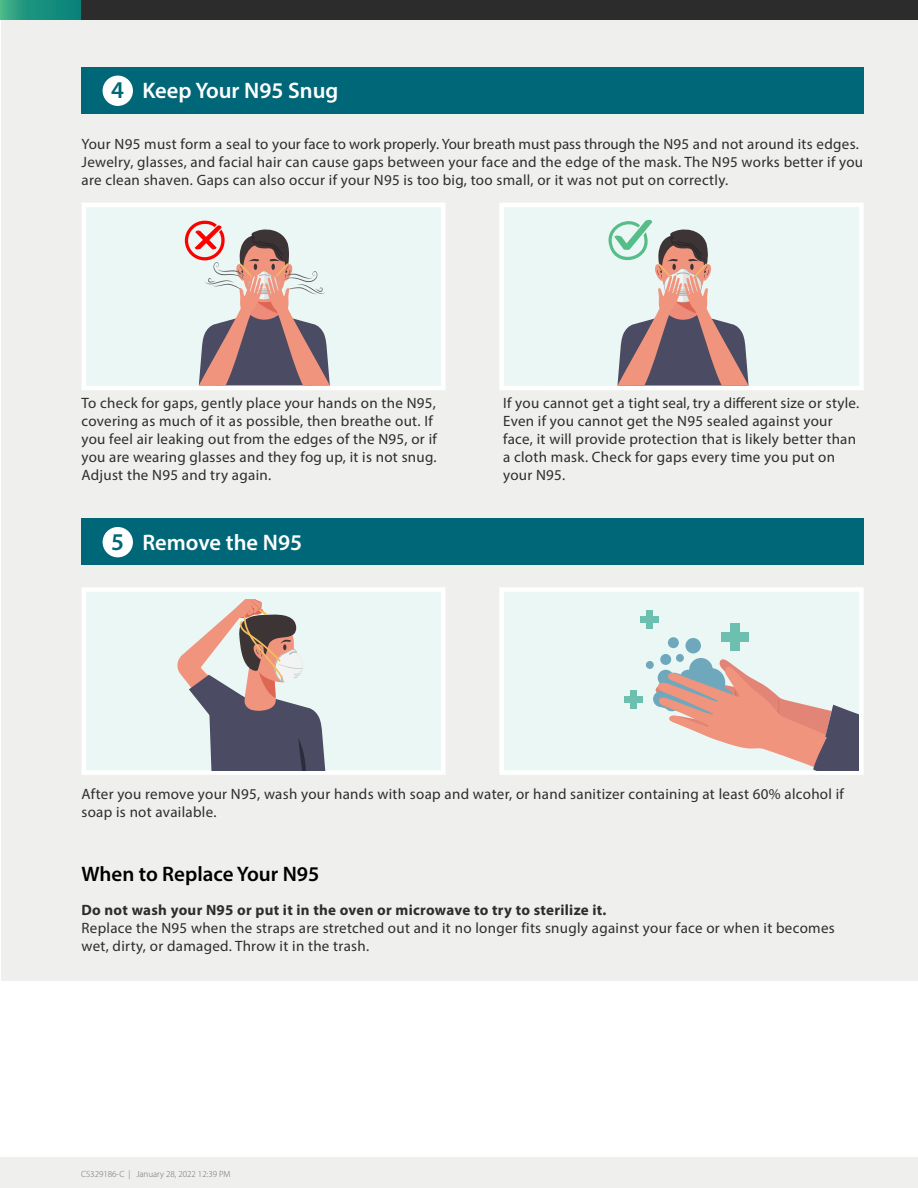
<style>
.page{position:relative;width:918px;height:1188px;background:#fff}
.page>*{position:absolute;margin:0;border:0;box-sizing:border-box;transform-origin:0 0}
.t1{font:600 24.15px "Myriad Pro";color:#006778}
.t2{font:600 22.5px "Myriad Pro";color:#fff}
.H1_Subhead{font:600 21px "Myriad Pro";color:#000}
.t3{font:15px/18px "Myriad Pro";letter-spacing:.02em;color:#2d2d2c}
.t4{font:300 9px "Myriad Pro";color:#6c6d70}
.s1{font-weight:700}
</style>
<div class="page">
<div style="left:1px;top:19px;width:916px;height:962px;background:#efefee"></div>
<div style="left:82px;top:587px;width:363px;height:188px;background:#ebf7f5;border:4px solid #fff"></div>
<div style="left:499px;top:587px;width:365px;height:188px;background:#ebf7f5;border:4px solid #fff"></div>
<svg style="left:177px;top:600px;width:148px;height:170px"></svg>
<div style="left:676px;top:654px;width:8px;height:8px;background:#6fa8bc;border-radius:50%"></div>
<div style="left:646px;top:661px;width:8px;height:8px;background:#6fa8bc;border-radius:50%"></div>
<div style="left:685px;top:638px;width:16px;height:15px;background:#6fa8bc;border-radius:50%"></div>
<div style="left:668px;top:637px;width:11px;height:11px;background:#6fa8bc;border-radius:50%"></div>
<div style="left:660px;top:654px;width:11px;height:11px;background:#6fa8bc;border-radius:50%"></div>
<div style="left:730px;top:623px;width:10px;height:28px;background:#6dc0af"></div>
<div style="left:721px;top:632px;width:28px;height:10px;background:#6dc0af"></div>
<div style="left:630px;top:690px;width:7px;height:19px;background:#6dc0af"></div>
<div style="left:624px;top:696px;width:19px;height:6px;background:#6dc0af"></div>
<div style="left:647px;top:610px;width:6px;height:19px;background:#6dc0af"></div>
<div style="left:640px;top:616px;width:19px;height:7px;background:#6dc0af"></div>
<svg style="left:653px;top:658px;width:205px;height:112px"></svg>
<div style="left:1px;top:0;width:917px;height:19px;background:#2b2c2b"></div>
<div style="left:0;top:0;width:81px;height:19px;background:linear-gradient(to right,#39ac86,#017c79)"></div>
<div style="left:0;top:1157px;width:918px;height:31px;background:#efefee"></div>
<div style="left:82px;top:67px;width:782px;height:47px;background:#006778"></div>
<div style="left:82px;top:518px;width:782px;height:47px;background:#006778"></div>
<div style="left:103px;top:76px;width:30px;height:30px;background:#fff;border-radius:50%"></div>
<div style="left:103px;top:527px;width:30px;height:30px;background:#fff;border-radius:50%"></div>
<div style="left:82px;top:203px;width:363px;height:187px;background:#ebf7f5;border:4px solid #fff"></div>
<div style="left:499px;top:203px;width:365px;height:187px;background:#ebf7f5;border:4px solid #fff"></div>
<div style="left:125px;top:209px;width:277px;height:177px;background:#ebf7f5"></div>
<svg style="left:185px;top:221px;width:145px;height:164px"></svg>
<div style="left:544px;top:212px;width:277px;height:174px;background:#ebf7f5"></div>
<svg style="left:608px;top:219px;width:141px;height:167px"></svg>
<p class="t1" style="left:111px;top:75px;width:14px">4</p>
<p class="t2" style="left:142px;top:76px;width:198px">Keep Your N95 Snug</p>
<p class="t3" style="left:82px;top:134px;width:783px">Your N95 must form a seal to your face to work properly. Your breath must pass through the N95 and not around its edges.<br>Jewelry, glasses, and facial hair can cause gaps between your face and the edge of the mask. The N95 works better if you are clean shaven. Gaps can also occur if your N95 is too big, too small, or it was not put on correctly.</p>
<p class="t3" style="left:82px;top:394px;width:357px">To check for gaps, gently place your hands on the N95, covering as much of it as possible, then breathe out. If you feel air leaking out from the edges of the N95, or if you are wearing glasses and they fog up, it is not snug.<br>Adjust the N95 and try again.</p>
<p class="t1" style="left:111px;top:526px;width:14px">5</p>
<p class="t2" style="left:142px;top:528px;width:161px">Remove the N95</p>
<p class="t3" style="left:503px;top:394px;width:358px">If you cannot get a tight seal, try a different size or style.<br>Even if you cannot get the N95 sealed against your face, it will provide protection that is likely better than a cloth mask. Check for gaps every time you put on your N95.</p>
<p class="t3" style="left:82px;top:785px;width:764px">After you remove your N95, wash your hands with soap and water, or hand sanitizer containing at least 60% alcohol if soap is not available.</p>
<h1 class="H1_Subhead" style="left:82px;top:861px;width:239px">When to Replace Your N95</h1>
<p class="t3" style="left:82px;top:901px;width:755px"><span class="s1">Do not wash your N95 or put it in the oven or microwave to try to sterilize it.<br></span>Replace the N95 when the straps are stretched out and it no longer fits snugly against your face or when it becomes wet, dirty, or damaged. Throw it in the trash.</p>
<p class="t4" style="left:81px;top:1169px;width:151px">CS329186-C | January 28, 2022 12:39 PM</p>
</div>
